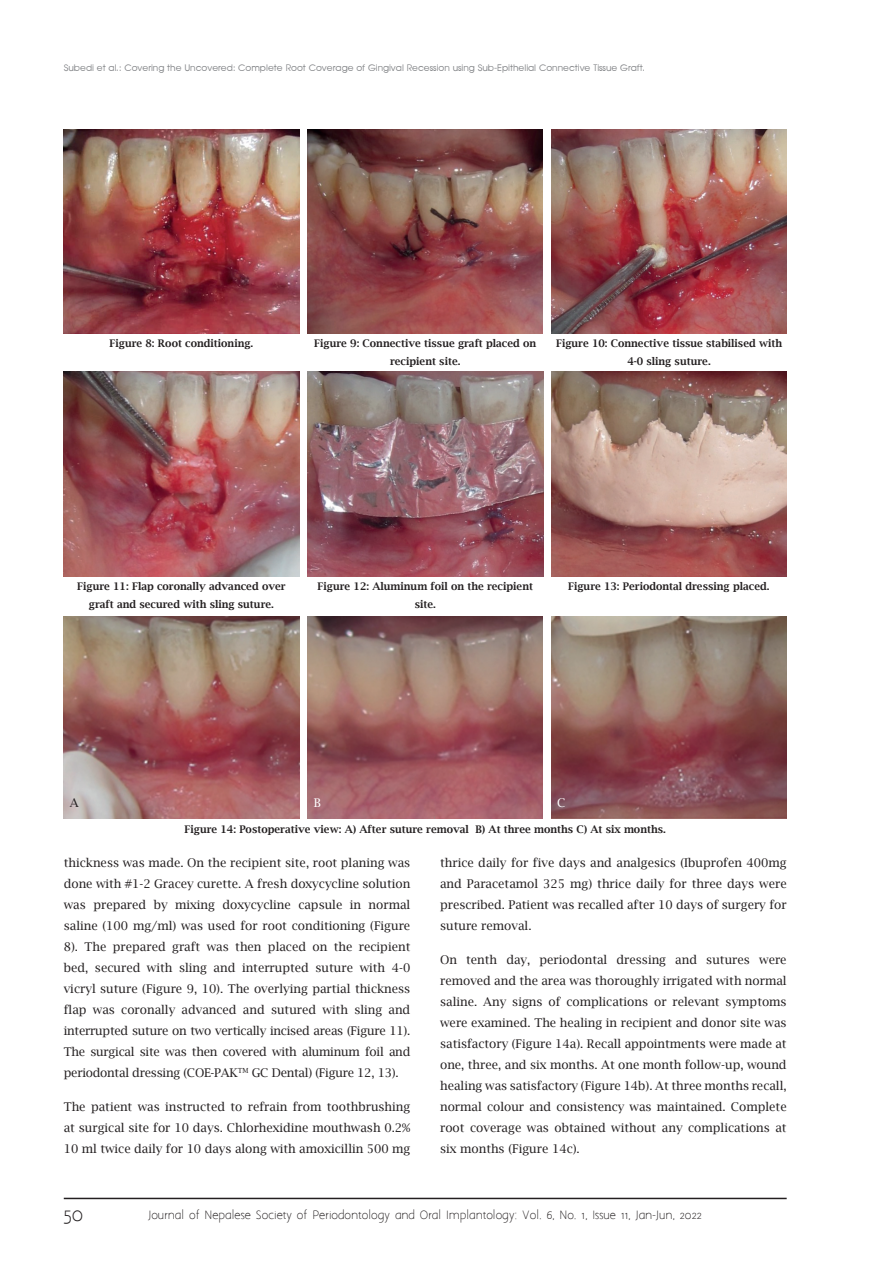
<style>
.page{position:relative;width:893px;height:1263px;background:#fff}
.page>*{position:absolute;margin:0;border:0;box-sizing:border-box;transform-origin:0 0}
.t1{font:18px "Aaargh Normal";color:#231f20}
.Normal_wrd_18{font:12px/21px "Lucida Bright";color:#231f20;text-align:justify}
.Normal_wrd_18-2{font:12px/21px "Lucida Bright";letter-spacing:-.02em;color:#242021;text-align:justify}
.t2{font:12px "Lucida Bright";color:#fff}
.t3{font:600 10.5px/18px "Lucida Bright";color:#231f20;text-align:center}
.t4{font:10.5px "Aaargh Normal";color:#231f20}
.t5{font:9px "Advance Normal";color:#808285}
.s1{color:#231f20}
</style>
<div class="page">
<hr style="left:64px;top:1198px;width:723px;height:1px;background:#231f20">
<img style="left:64px;top:129px;width:235px;height:204px">
<img style="left:307px;top:129px;width:236px;height:204px">
<img style="left:551px;top:129px;width:236px;height:204px">
<img style="left:64px;top:371px;width:235px;height:205px">
<img style="left:308px;top:371px;width:235px;height:205px">
<img style="left:551px;top:371px;width:236px;height:205px">
<img style="left:64px;top:616px;width:235px;height:203px">
<img style="left:307px;top:616px;width:236px;height:203px">
<img style="left:551px;top:616px;width:236px;height:203px">
<p class="t5" style="left:64px;top:62px;width:583px">Subedi et al.: Covering the Uncovered: Complete Root Coverage of Gingival Recession using Sub-Epithelial Connective Tissue Graft.</p>
<p class="t3" style="left:314px;top:334px;width:224px">Figure 9: Connective tissue graft placed on recipient site.</p>
<p class="t3" style="left:110px;top:334px;width:145px">Figure 8: Root conditioning.</p>
<p class="t3" style="left:556px;top:334px;width:228px">Figure 10: Connective tissue stabilised with<br>4-0 sling suture.</p>
<p class="t3" style="left:77px;top:578px;width:210px">Figure 11: Flap coronally advanced over graft and secured with sling suture.</p>
<p class="t3" style="left:318px;top:578px;width:217px">Figure 12: Aluminum foil on the recipient site.</p>
<p class="t3" style="left:568px;top:577px;width:203px">Figure 13: Periodontal dressing placed.</p>
<p class="Normal_wrd_18" style="left:70px;top:792px;width:10px">A</p>
<p class="t2" style="left:314px;top:796px;width:9px">B</p>
<p class="t2" style="left:557px;top:796px;width:10px">C</p>
<p class="t3" style="left:185px;top:820px;width:483px">Figure 14: Postoperative view: A) After suture removal B) At three months C) At six months.</p>
<p class="Normal_wrd_18-2" style="left:64px;top:852px;width:348px">thickness was made. On the recipient site, root planing was done with #1-2 Gracey curette. A <span class="s1">fresh doxycycline solution was prepared by mixing doxycycline capsule in normal saline (100 mg/ml) was used for</span> root conditioning <span class="s1">(Figure 8).</span> The prepared graft was then placed on the recipient bed, secured with sling and interrupted suture with 4-0 vicryl suture (Figure 9, 10). The overlying partial thickness flap was coronally advanced and sutured with sling and interrupted suture on two vertically incised areas (Figure 11).<br>The surgical site was then covered with aluminum foil and periodontal dressing (COE-PAK<sup>TM</sup> GC Dental) (Figure 12, 13).</p>
<p class="Normal_wrd_18" style="left:64px;top:1096px;width:348px">The patient was instructed to refrain from toothbrushing at surgical site for 10 days. Chlorhexidine mouthwash 0.2% 10 ml twice daily for 10 days along with amoxicillin 500 mg</p>
<p class="Normal_wrd_18" style="left:440px;top:852px;width:348px">thrice daily for five days and analgesics (Ibuprofen 400mg and Paracetamol 325 mg) thrice daily for three days were prescribed. Patient was recalled after 10 days of surgery for suture removal.</p>
<p class="Normal_wrd_18" style="left:440px;top:949px;width:348px">On tenth day, periodontal dressing and sutures were removed and the area was thoroughly irrigated with normal saline. Any signs of complications or relevant symptoms were examined. The healing in recipient and donor site was satisfactory (Figure 14a). Recall appointments were made at one, three, and six months. At one month follow-up, wound healing was satisfactory (Figure 14b). At three months recall, normal colour and consistency was maintained. Complete root coverage was obtained without any complications at six months (Figure 14c).</p>
<h1 class="t1" style="left:64px;top:1204px;width:21px">50</h1>
<p class="t4" style="left:148px;top:1209px;width:555px">Journal of Nepalese Society of Periodontology and Oral Implantology: Vol. 6, No. 1, Issue 11, Jan-Jun, 2022</p>
</div>
